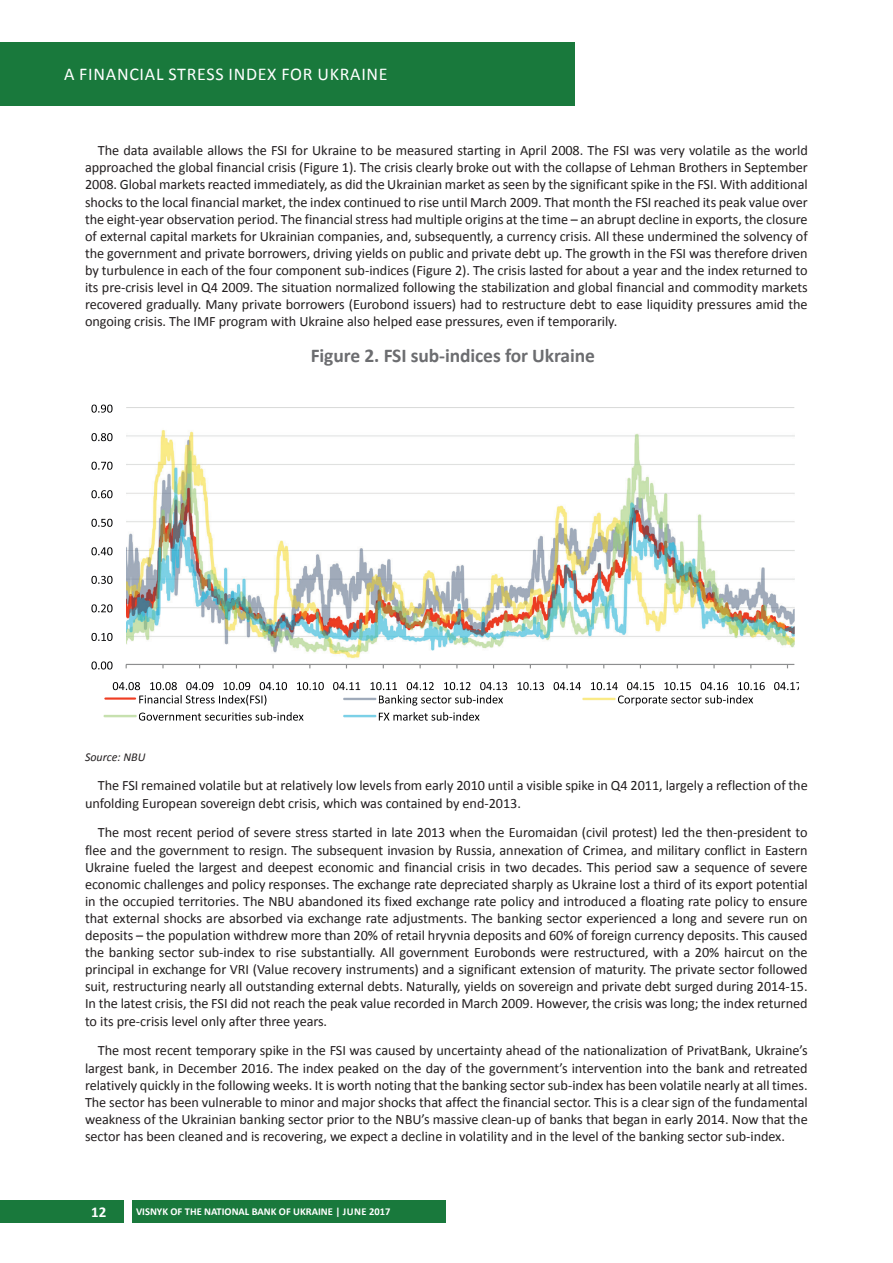
<style>
.page{position:relative;width:893px;height:1263px;background:#fff}
.page>*{position:absolute;margin:0;border:0;box-sizing:border-box;transform-origin:0 0}
.t1{font:700 19.5px "Calibri";letter-spacing:-.005em;color:#6c6d70}
.t2{font:18px "Calibri";letter-spacing:.04em;color:#fff}
.t3{font:700 15px "Calibri";color:#fff}
.t4{font:14.25px/17.1px "Calibri";letter-spacing:-.005em;color:#231f20;text-align:justify}
.t5{font:italic 12px "Calibri";color:#231f20}
.t6{font:700 10.5px "Calibri";color:#fff}
</style>
<div class="page">
<div style="left:0;top:42px;width:574px;height:64px;background:#19793c"></div>
<div style="left:0;top:1200px;width:123px;height:23px;background:#19793c"></div>
<div style="left:132px;top:1200px;width:313px;height:23px;background:#19793c"></div>
<hr style="left:126px;top:407px;width:668px;height:1px;background:#d8d9d8">
<hr style="left:126px;top:664px;width:668px;height:1px;background:#8d8e8f">
<svg style="left:91px;top:661px;width:22px;height:8px"></svg>
<svg style="left:91px;top:633px;width:22px;height:8px"></svg>
<svg style="left:91px;top:604px;width:22px;height:8px"></svg>
<svg style="left:91px;top:576px;width:22px;height:8px"></svg>
<svg style="left:91px;top:547px;width:22px;height:8px"></svg>
<svg style="left:91px;top:519px;width:22px;height:8px"></svg>
<svg style="left:91px;top:490px;width:22px;height:8px"></svg>
<svg style="left:91px;top:462px;width:22px;height:8px"></svg>
<svg style="left:91px;top:433px;width:22px;height:8px"></svg>
<svg style="left:91px;top:405px;width:22px;height:8px"></svg>
<svg style="left:297px;top:682px;width:27px;height:8px"></svg>
<svg style="left:333px;top:682px;width:27px;height:8px"></svg>
<svg style="left:518px;top:682px;width:26px;height:8px"></svg>
<svg style="left:554px;top:682px;width:27px;height:8px"></svg>
<svg style="left:774px;top:682px;width:24px;height:8px"></svg>
<hr style="left:105px;top:697px;width:30px;height:3px;background:#ef3d22">
<svg style="left:113px;top:682px;width:174px;height:23px"></svg>
<svg style="left:370px;top:682px;width:137px;height:24px"></svg>
<svg style="left:591px;top:682px;width:174px;height:24px"></svg>
<svg style="left:139px;top:712px;width:165px;height:9px"></svg>
<img style="left:126px;top:430px;width:669px;height:229px">
<img style="left:582px;top:695px;width:35px;height:6px">
<img style="left:343px;top:695px;width:35px;height:6px">
<img style="left:343px;top:714px;width:34px;height:4px">
<img style="left:103px;top:714px;width:34px;height:4px">
<svg style="left:379px;top:712px;width:101px;height:9px"></svg>
<p class="t2" style="left:64px;top:63px;width:325px">A FINANCIAL STRESS INDEX FOR UKRAINE</p>
<p class="t4" style="left:85px;top:142px;width:724px;text-indent:13px">The data available allows the FSI for Ukraine to be measured starting in April 2008. The FSI was very volatile as the world approached the global financial crisis (Figure 1). The crisis clearly broke out with the collapse of Lehman Brothers in September 2008. Global markets reacted immediately, as did the Ukrainian market as seen by the significant spike in the FSI. With additional shocks to the local financial market, the index continued to rise until March 2009. That month the FSI reached its peak value over the eight-year observation period. The financial stress had multiple origins at the time – an abrupt decline in exports, the closure of external capital markets for Ukrainian companies, and, subsequently, a currency crisis. All these undermined the solvency of the government and private borrowers, driving yields on public and private debt up. The growth in the FSI was therefore driven by turbulence in each of the four component sub-indices (Figure 2). The crisis lasted for about a year and the index returned to its pre-crisis level in Q4 2009. The situation normalized following the stabilization and global financial and commodity markets recovered gradually. Many private borrowers (Eurobond issuers) had to restructure debt to ease liquidity pressures amid the ongoing crisis. The IMF program with Ukraine also helped ease pressures, even if temporarily.</p>
<h1 class="t1" style="left:311px;top:343px;width:286px">Figure 2. FSI sub-indices for Ukraine</h1>
<p class="t5" style="left:85px;top:748px;width:62px">Source: NBU</p>
<p class="t4" style="left:85px;top:777px;width:724px;text-indent:13px">The FSI remained volatile but at relatively low levels from early 2010 until a visible spike in Q4 2011, largely a reflection of the unfolding European sovereign debt crisis, which was contained by end-2013.</p>
<p class="t4" style="left:85px;top:824px;width:724px;text-indent:13px">The most recent period of severe stress started in late 2013 when the Euromaidan (civil protest) led the then-president to flee and the government to resign. The subsequent invasion by Russia, annexation of Crimea, and military conflict in Eastern Ukraine fueled the largest and deepest economic and financial crisis in two decades. This period saw a sequence of severe economic challenges and policy responses. The exchange rate depreciated sharply as Ukraine lost a third of its export potential in the occupied territories. The NBU abandoned its fixed exchange rate policy and introduced a floating rate policy to ensure that external shocks are absorbed via exchange rate adjustments. The banking sector experienced a long and severe run on deposits – the population withdrew more than 20% of retail hryvnia deposits and 60% of foreign currency deposits. This caused the banking sector sub-index to rise substantially. All government Eurobonds were restructured, with a 20% haircut on the principal in exchange for VRI (Value recovery instruments) and a significant extension of maturity. The private sector followed suit, restructuring nearly all outstanding external debts. Naturally, yields on sovereign and private debt surged during 2014-15.<br>In the latest crisis, the FSI did not reach the peak value recorded in March 2009. However, the crisis was long; the index returned to its pre-crisis level only after three years.</p>
<p class="t4" style="left:85px;top:1042px;width:724px;text-indent:13px">The most recent temporary spike in the FSI was caused by uncertainty ahead of the nationalization of PrivatBank, Ukraine’s largest bank, in December 2016. The index peaked on the day of the government’s intervention into the bank and retreated relatively quickly in the following weeks. It is worth noting that the banking sector sub-index has been volatile nearly at all times.<br>The sector has been vulnerable to minor and major shocks that affect the financial sector. This is a clear sign of the fundamental weakness of the Ukrainian banking sector prior to the NBU’s massive clean-up of banks that began in early 2014. Now that the sector has been cleaned and is recovering, we expect a decline in volatility and in the level of the banking sector sub-index.</p>
<p class="t3" style="left:91px;top:1202px;width:17px">12</p>
<p class="t6" style="left:136px;top:1205px;width:256px">VISNYK OF THE NATIONAL BANK OF UKRAINE | June 2017</p>
</div>
